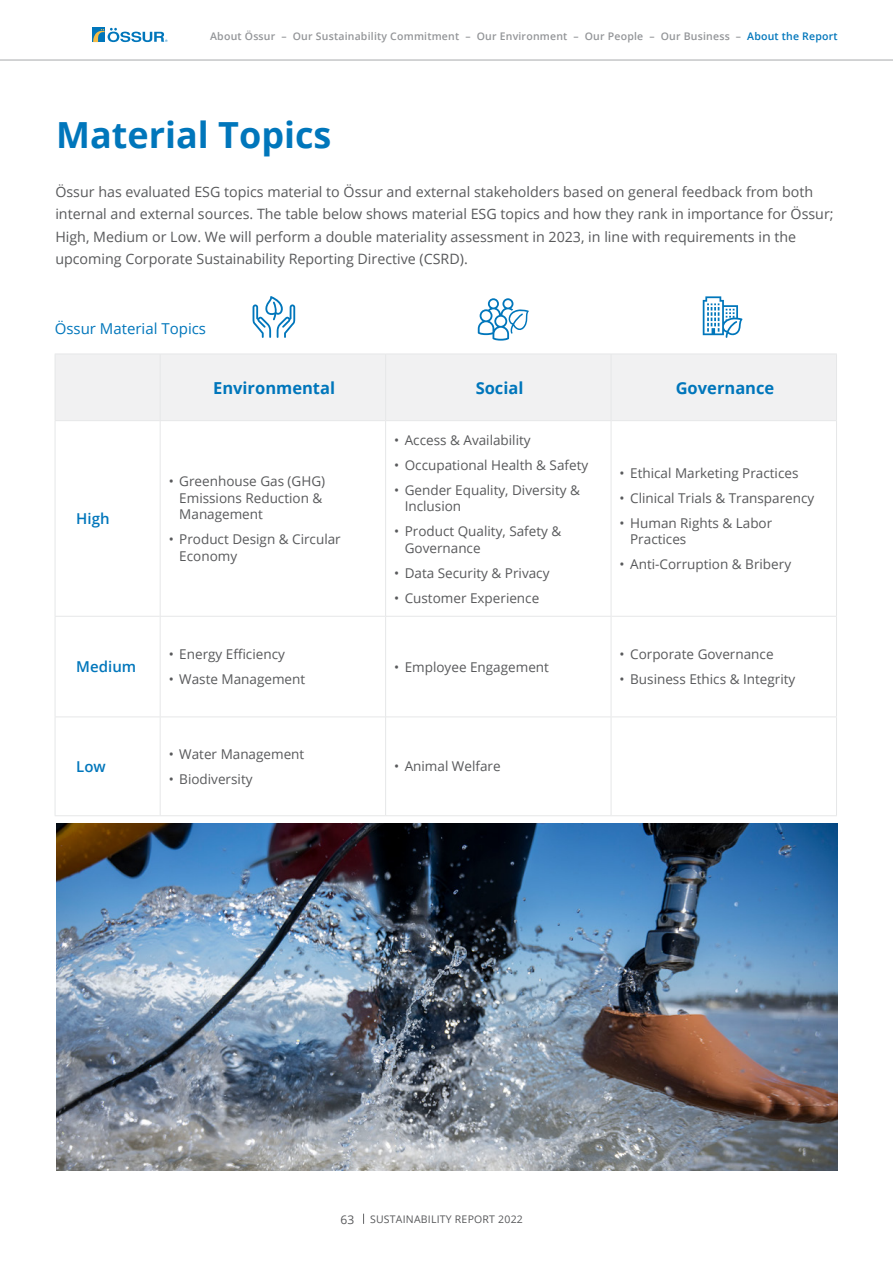
<style>
.page{position:relative;width:893px;height:1263px;background:#fff}
.page>*{position:absolute;margin:0;border:0;box-sizing:border-box;transform-origin:0 0}
.t1{font:700 36px "Open Sans";color:#0076bb}
.t2{font:700 16.5px "Open Sans";color:#0076bb}
.t3{font:15px "Open Sans";color:#0076bb}
.t4{font:600 15px "Open Sans";color:#0076bb}
.t5{font:14.25px/22.5px "Open Sans";color:#58595b}
.t6{font:13.5px/16.5px "Open Sans";color:#58595b}
.t7{font:12px "Open Sans";color:#58595b}
.t8{font:600 10.5px "Open Sans";letter-spacing:.02em;color:#939598}
.t9{font:10.5px "Open Sans";letter-spacing:.02em;color:#58595b}
.s1{color:#0076bb}
</style>
<div class="page">
<hr style="left:0;top:60px;width:893px;height:1px;background:#a7a9ac">
<svg style="left:92px;top:27px;width:13px;height:16px"></svg>
<div style="left:92px;top:28px;width:13px;height:14px;background:#0076bb"></div>
<svg style="left:93px;top:28px;width:75px;height:14px"></svg>
<div style="left:56px;top:355px;width:780px;height:65px;background:#f1f1f2"></div>
<hr style="left:55px;top:354px;width:1px;height:66px;background:#e6e7e8">
<hr style="left:836px;top:354px;width:1px;height:66px;background:#e6e7e8">
<hr style="left:55px;top:420px;width:105px;height:1px;background:#e6e7e8">
<hr style="left:55px;top:421px;width:1px;height:195px;background:#e6e7e8">
<hr style="left:611px;top:420px;width:226px;height:1px;background:#e6e7e8">
<hr style="left:836px;top:421px;width:1px;height:195px;background:#e6e7e8">
<hr style="left:55px;top:616px;width:105px;height:1px;background:#e6e7e8">
<hr style="left:55px;top:617px;width:1px;height:99px;background:#e6e7e8">
<hr style="left:611px;top:616px;width:226px;height:1px;background:#e6e7e8">
<hr style="left:836px;top:617px;width:1px;height:99px;background:#e6e7e8">
<hr style="left:55px;top:716px;width:105px;height:1px;background:#e6e7e8">
<hr style="left:55px;top:717px;width:1px;height:98px;background:#e6e7e8">
<hr style="left:611px;top:716px;width:226px;height:1px;background:#e6e7e8">
<hr style="left:836px;top:717px;width:1px;height:98px;background:#e6e7e8">
<hr style="left:55px;top:815px;width:105px;height:1px;background:#e6e7e8">
<hr style="left:611px;top:815px;width:226px;height:1px;background:#e6e7e8">
<hr style="left:160px;top:354px;width:1px;height:66px;background:#e6e7e8">
<hr style="left:160px;top:420px;width:226px;height:1px;background:#e6e7e8">
<hr style="left:160px;top:421px;width:1px;height:195px;background:#e6e7e8">
<hr style="left:160px;top:616px;width:225px;height:1px;background:#e6e7e8">
<hr style="left:160px;top:617px;width:1px;height:99px;background:#e6e7e8">
<hr style="left:160px;top:716px;width:225px;height:1px;background:#e6e7e8">
<hr style="left:160px;top:717px;width:1px;height:98px;background:#e6e7e8">
<hr style="left:160px;top:815px;width:226px;height:1px;background:#e6e7e8">
<hr style="left:385px;top:354px;width:1px;height:66px;background:#e6e7e8">
<hr style="left:611px;top:354px;width:1px;height:66px;background:#e6e7e8">
<hr style="left:386px;top:420px;width:225px;height:1px;background:#e6e7e8">
<hr style="left:611px;top:421px;width:1px;height:195px;background:#e6e7e8">
<hr style="left:386px;top:616px;width:225px;height:1px;background:#e6e7e8">
<hr style="left:611px;top:617px;width:1px;height:99px;background:#e6e7e8">
<hr style="left:386px;top:716px;width:225px;height:1px;background:#e6e7e8">
<hr style="left:611px;top:717px;width:1px;height:98px;background:#e6e7e8">
<hr style="left:386px;top:815px;width:225px;height:1px;background:#e6e7e8">
<hr style="left:385px;top:421px;width:1px;height:195px;background:#e6e7e8">
<hr style="left:385px;top:616px;width:1px;height:101px;background:#e6e7e8">
<hr style="left:385px;top:717px;width:1px;height:98px;background:#e6e7e8">
<hr style="left:55px;top:354px;width:105px;height:1px;background:#e6e7e8">
<hr style="left:160px;top:354px;width:226px;height:1px;background:#e6e7e8">
<hr style="left:386px;top:354px;width:225px;height:1px;background:#e6e7e8">
<hr style="left:611px;top:354px;width:226px;height:1px;background:#e6e7e8">
<img style="left:56px;top:823px;width:781px;height:347px">
<svg style="left:253px;top:296px;width:42px;height:42px"></svg>
<svg style="left:703px;top:296px;width:39px;height:42px"></svg>
<svg style="left:478px;top:298px;width:51px;height:43px"></svg>
<p class="t8" style="left:210px;top:29px;width:629px">About Össur – Our Sustainability Commitment – Our Environment – Our People – Our Business – <span class="s1">About the Report</span></p>
<h1 class="t1" style="left:56px;top:109px;width:277px">Material Topics</h1>
<p class="t5" style="left:55px;top:180px;width:780px">Össur has evaluated ESG topics material to Össur and external stakeholders based on general feedback from both internal and external sources. The table below shows material ESG topics and how they rank in importance for Össur; High, Medium or Low. We will perform a double materiality assessment in 2023, in line with requirements in the upcoming Corporate Sustainability Reporting Directive (CSRD).</p>
<p class="t3" style="left:55px;top:318px;width:153px">Össur Material Topics</p>
<p class="t2" style="left:213px;top:376px;width:124px">Environmental</p>
<p class="t2" style="left:476px;top:376px;width:49px">Social</p>
<p class="t2" style="left:676px;top:376px;width:100px">Governance</p>
<p class="t4" style="left:76px;top:508px;width:35px">High</p>
<p class="t4" style="left:76px;top:656px;width:61px">Medium</p>
<p class="t4" style="left:76px;top:756px;width:31px">Low</p>
<p class="t6" style="left:179px;top:473px;width:147px;text-indent:-11px">• Greenhouse Gas (GHG)<br>Emissions Reduction &amp;<br>Management</p>
<p class="t6" style="left:179px;top:531px;width:163px;text-indent:-11px">• Product Design &amp; Circular<br>Economy</p>
<p class="t6" style="left:169px;top:646px;width:118px">• Energy Efficiency</p>
<p class="t6" style="left:169px;top:671px;width:138px">• Waste Management</p>
<p class="t6" style="left:169px;top:745px;width:137px">• Water Management</p>
<p class="t6" style="left:169px;top:770px;width:85px">• Biodiversity</p>
<p class="t6" style="left:394px;top:431px;width:138px">• Access &amp; Availability</p>
<p class="t6" style="left:394px;top:456px;width:196px">• Occupational Health &amp; Safety</p>
<p class="t6" style="left:405px;top:481px;width:177px;text-indent:-11px">• Gender Equality, Diversity &amp;<br>Inclusion</p>
<p class="t6" style="left:405px;top:523px;width:158px;text-indent:-11px">• Product Quality, Safety &amp;<br>Governance</p>
<p class="t6" style="left:394px;top:564px;width:157px">• Data Security &amp; Privacy</p>
<p class="t6" style="left:394px;top:589px;width:147px">• Customer Experience</p>
<p class="t6" style="left:394px;top:658px;width:156px">• Employee Engagement</p>
<p class="t6" style="left:394px;top:758px;width:108px">• Animal Welfare</p>
<p class="t6" style="left:620px;top:464px;width:180px">• Ethical Marketing Practices</p>
<p class="t6" style="left:620px;top:489px;width:196px">• Clinical Trials &amp; Transparency</p>
<p class="t6" style="left:630px;top:514px;width:144px;text-indent:-11px">• Human Rights &amp; Labor<br>Practices</p>
<p class="t6" style="left:620px;top:556px;width:173px">• Anti-Corruption &amp; Bribery</p>
<p class="t6" style="left:620px;top:646px;width:156px">• Corporate Governance</p>
<p class="t6" style="left:620px;top:671px;width:177px">• Business Ethics &amp; Integrity</p>
<p class="t7" style="left:341px;top:1211px;width:15px">63</p>
<p class="t9" style="left:370px;top:1212px;width:154px">SUSTAINABILITY REPORT 2022</p>
</div>
